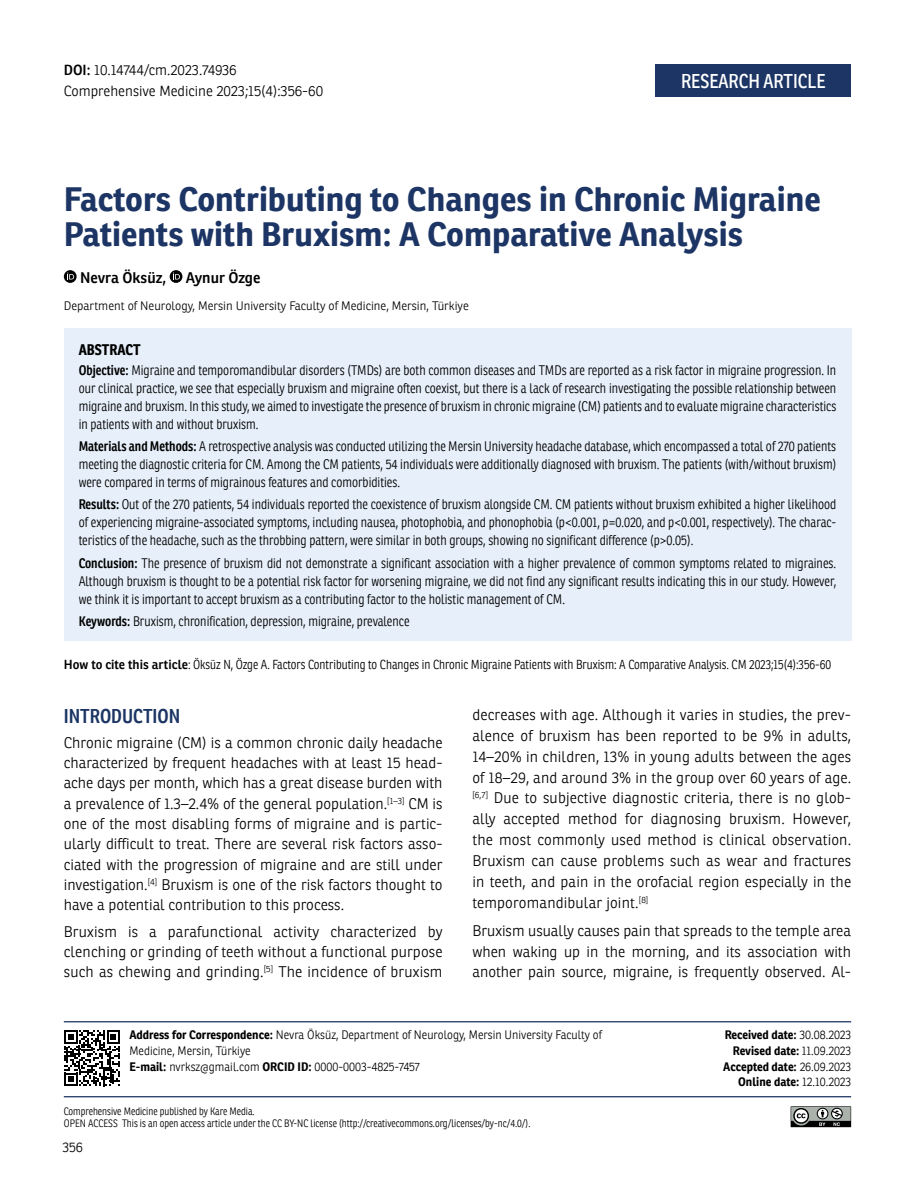
<style>
.page{position:relative;width:915px;height:1191px;background:#fff}
.page>*{position:absolute;margin:0;border:0;box-sizing:border-box;transform-origin:0 0}
.t1{font:700 33px/34.5px "Ronnia";color:#1c3564}
.t2{font:19.5px "Ronnia Cond";color:#fff}
.t3{font:600 19.5px "Ronnia Cond";color:#1c3564}
.t4{font:300 15px/21px "Ronnia";color:#000;text-align:justify}
.t5{font:600 15px "Ronnia";color:#000}
.t6{font:700 15px "Ronnia Cond";color:#000}
.t7{font:300 14.25px/21.5px "Ronnia";color:#000}
.t8{font:300 13.5px/18px "Ronnia Cond";color:#000;text-align:justify}
.t9{font:300 13.5px "Ronnia";color:#000}
.t10{font:300 12.75px "Ronnia Cond";color:#000}
.t11{font:300 12px/15.8px "Ronnia";color:#000;scale:.95 1}
.t12{font:700 12px/15.8px "Ronnia";color:#000;text-align:right;scale:.95 1}
.t13{font:300 12px "Ronnia";color:#000}
.t14{font:300 10.5px/12px "Ronnia Cond";color:#000}
.s1{font-weight:600}
.s2{font-family:"Ronnia";font-weight:600}
.s3{font-weight:700}
.s4{font-weight:300}
</style>
<div class="page">
<hr style="left:64px;top:1096px;width:786px;height:1px;background:#1c3564">
<svg style="left:790px;top:1106px;width:62px;height:22px"></svg>
<svg style="left:64px;top:270px;width:13px;height:13px"></svg>
<svg style="left:67px;top:272px;width:7px;height:7px"></svg>
<svg style="left:170px;top:270px;width:12px;height:13px"></svg>
<svg style="left:173px;top:272px;width:7px;height:7px"></svg>
<div style="left:655px;top:64px;width:195px;height:32px;background:#1c3564"></div>
<svg style="left:64px;top:1030px;width:56px;height:56px"></svg>
<hr style="left:64px;top:1021px;width:786px;height:1px;background:#1c3564">
<div style="left:64px;top:328px;width:786px;height:312px;background:#e7f0fa"></div>
<p class="t7" style="left:64px;top:59px;width:261px"><span class="s1">DOI:</span> 10.14744/cm.2023.74936<br>Comprehensive Medicine 2023;15(4):356-60</p>
<h2 class="t2" style="left:680px;top:68px;width:146px">RESEARCH ARTICLE</h2>
<h1 class="t1" style="left:64px;top:182px;width:758px">Factors Contributing to Changes in Chronic Migraine<br>Patients with Bruxism: A Comparative Analysis</h1>
<p class="t5" style="left:80px;top:268px;width:88px">Nevra Öksüz,</p>
<p class="t5" style="left:186px;top:268px;width:76px">Aynur Özge</p>
<p class="t13" style="left:64px;top:298px;width:406px">Department of Neurology, Mersin University Faculty of Medicine, Mersin, Türkiye</p>
<p class="t6" style="left:79px;top:339px;width:63px">ABSTRACT</p>
<p class="t8" style="left:79px;top:361px;width:758px"><span class="s1">Objective:</span> Migraine and temporomandibular disorders (TMDs) are both common diseases and TMDs are reported as a risk factor in migraine progression. In our clinical practice, we see that especially bruxism and migraine often coexist, but there is a lack of research investigating the possible relationship between migraine and bruxism. In this study, we aimed to investigate the presence of bruxism in chronic migraine (CM) patients and to evaluate migraine characteristics in patients with and without bruxism.</p>
<p class="t8" style="left:79px;top:437px;width:758px"><span class="s1">Materials and Methods:</span> A retrospective analysis was conducted utilizing the Mersin University headache database, which encompassed a total of 270 patients meeting the diagnostic criteria for CM. Among the CM patients, 54 individuals were additionally diagnosed with bruxism. The patients (with/without bruxism) were compared in terms of migrainous features and comorbidities.</p>
<p class="t8" style="left:79px;top:495px;width:758px"><span class="s1">Results:</span> Out of the 270 patients, 54 individuals reported the coexistence of bruxism alongside CM. CM patients without bruxism exhibited a higher likelihood of experiencing migraine-associated symptoms, including nausea, photophobia, and phonophobia (p&lt;0.001, p=0.020, and p&lt;0.001, respectively). The charac&shy;teristics of the headache, such as the throbbing pattern, were similar in both groups, showing no significant difference (p&gt;0.05).</p>
<p class="t8" style="left:79px;top:554px;width:758px"><span class="s1">Conclusion:</span> The presence of bruxism did not demonstrate a significant association with a higher prevalence of common symptoms related to migraines.<br>Although bruxism is thought to be a potential risk factor for worsening migraine, we did not find any significant results indicating this in our study. However, we think it is important to accept bruxism as a contributing factor to the holistic management of CM.</p>
<p class="t8" style="left:79px;top:612px;width:332px"><span class="s1">Keywords:</span> Bruxism, chronification, depression, migraine, prevalence</p>
<p class="t10" style="left:64px;top:656px;width:768px"><span class="s2">How to cite this article</span>: Öksüz N, Özge A. Factors Contributing to Changes in Chronic Migraine Patients with Bruxism: A Comparative Analysis. CM 2023;15(4):356-60</p>
<h2 class="t3" style="left:64px;top:704px;width:118px">INTRODUCTION</h2>
<p class="t4" style="left:64px;top:732px;width:380px;line-height:20.2px">Chronic migraine (CM) is a common chronic daily headache characterized by frequent headaches with at least 15 head&shy;ache days per month, which has a great disease burden with a prevalence of 1.3–2.4% of the general population.<sup>[1–3]</sup> CM is one of the most disabling forms of migraine and is partic&shy;ularly difficult to treat. There are several risk factors asso&shy;ciated with the progression of migraine and are still under investigation.<sup>[4]</sup> Bruxism is one of the risk factors thought to have a potential contribution to this process.</p>
<p class="t4" style="left:64px;top:921px;width:380px;line-height:20.2px">Bruxism is a parafunctional activity characterized by clenching or grinding of teeth without a functional purpose such as chewing and grinding.<sup>[5]</sup> The incidence of bruxism</p>
<p class="t4" style="left:472px;top:704px;width:380px">decreases with age. Although it varies in studies, the prev&shy;alence of bruxism has been reported to be 9% in adults, 14–20% in children, 13% in young adults between the ages of 18–29, and around 3% in the group over 60 years of age. <sup>[6,7]</sup> Due to subjective diagnostic criteria, there is no glob&shy;ally accepted method for diagnosing bruxism. However, the most commonly used method is clinical observation.<br>Bruxism can cause problems such as wear and fractures in teeth, and pain in the orofacial region especially in the temporomandibular joint.<sup>[8]</sup></p>
<p class="t4" style="left:472px;top:919px;width:380px">Bruxism usually causes pain that spreads to the temple area when waking up in the morning, and its association with another pain source, migraine, is frequently observed. Al-</p>
<p class="t11" style="left:129px;top:1027px;width:498px"><span class="s3">Address for Correspondence:</span> Nevra Öksüz, Department of Neurology, Mersin University Faculty of<br>Medicine, Mersin, Türkiye<br><span class="s3">E-mail:</span> nvrksz@gmail.com <span class="s3">ORCID ID:</span> 0000-0003-4825-7457</p>
<p class="t12" style="left:723px;top:1027px;width:136px">Received date: <span class="s4">30.08.2023<br></span>Revised date: <span class="s4">11.09.2023<br></span>Accepted date: <span class="s4">26.09.2023<br></span>Online date: <span class="s4">12.10.2023</span></p>
<p class="t14" style="left:64px;top:1105px;width:468px">Comprehensive Medicine published by Kare Media.<br>OPEN ACCESS This is an open access article under the CC BY-NC license (http://creativecommons.org/licenses/by-nc/4.0/).</p>
<p class="t9" style="left:62px;top:1139px;width:22px">356</p>
</div>
